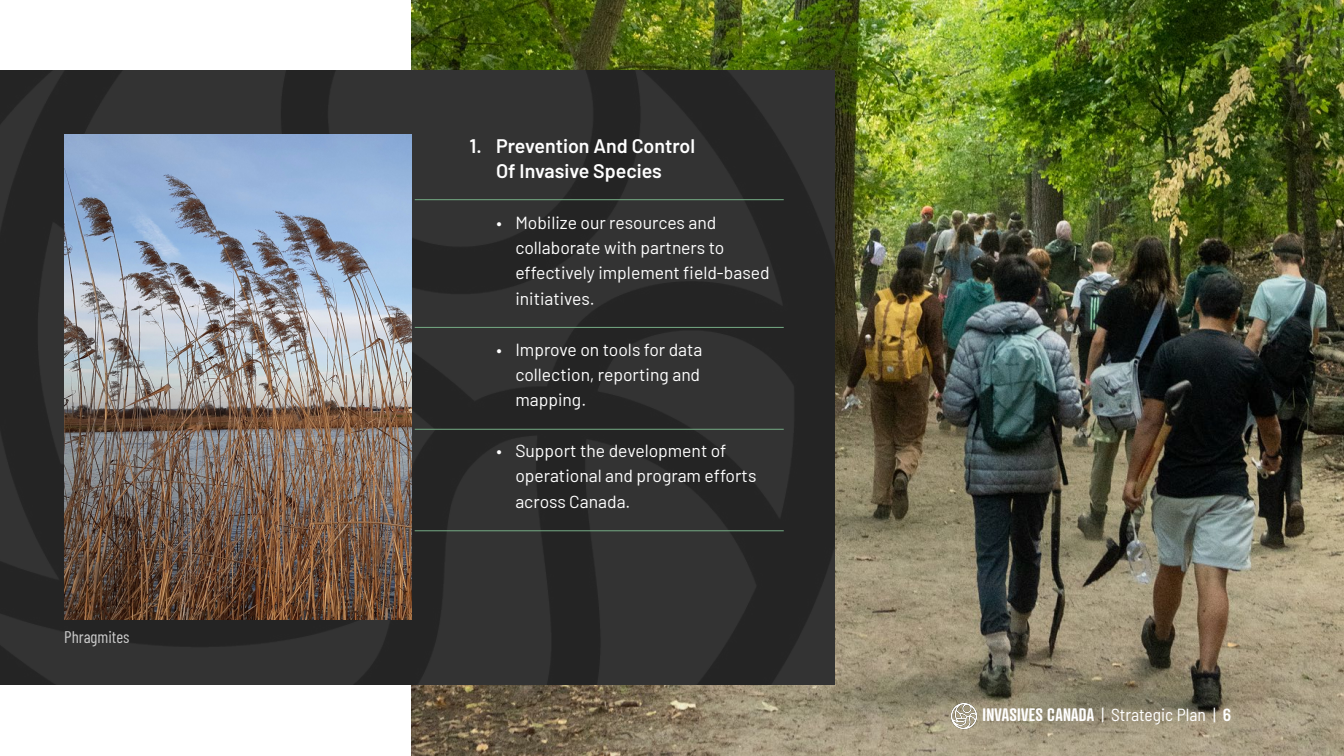
<style>
.page{position:relative;width:1344px;height:756px;background:#fff}
.page>*{position:absolute;margin:0;border:0;box-sizing:border-box;transform-origin:0 0}
.t1{font:600 19.6px/25.2px "Barlow";color:#fff;text-align:center}
.t2{font:17.5px/25.2px "Barlow";color:#fff}
.t3{font:600 17.5px "Atrament";letter-spacing:.015em;color:#fff}
.t4{font:16.8px "Barlow Condensed";color:#ccc}
.s1{font-family:"Barlow";font-weight:400;font-stretch:semi-condensed}
.s2{font-family:"Barlow";font-stretch:semi-condensed}
</style>
<div class="page">
<img style="left:412px;top:0;width:932px;height:756px">
<img style="left:0;top:70px;width:834px;height:614px">
<hr style="left:415px;top:199px;width:369px;height:1px;background:#72a681">
<hr style="left:415px;top:327px;width:369px;height:1px;background:#72a681">
<hr style="left:415px;top:429px;width:369px;height:1px;background:#72a681">
<hr style="left:415px;top:530px;width:369px;height:1px;background:#72a681">
<img style="left:64px;top:135px;width:348px;height:484px">
<img style="left:948px;top:700px;width:32px;height:32px;border-radius:16px">
<h2 class="t4" style="left:64px;top:625px;width:67px">Phragmites</h2>
<h2 class="t1" style="left:470px;top:131px;width:227px">1. Prevention And Control<br>Of Invasive Species</h2>
<p class="t2" style="left:515px;top:209px;width:256px;text-indent:-19px">• Mobilize our resources and collaborate with partners to effectively implement field-based initiatives.</p>
<p class="t2" style="left:515px;top:335px;width:189px;text-indent:-19px">• Improve on tools for data collection, reporting and mapping.</p>
<p class="t2" style="left:515px;top:437px;width:243px;text-indent:-19px">• Support the development of operational and program efforts across Canada.</p>
<p class="t3" style="left:982px;top:703px;width:250px">INVASIVES CANADA <span class="s1">| Strategic Plan |</span> <span class="s2">6</span></p>
</div>
